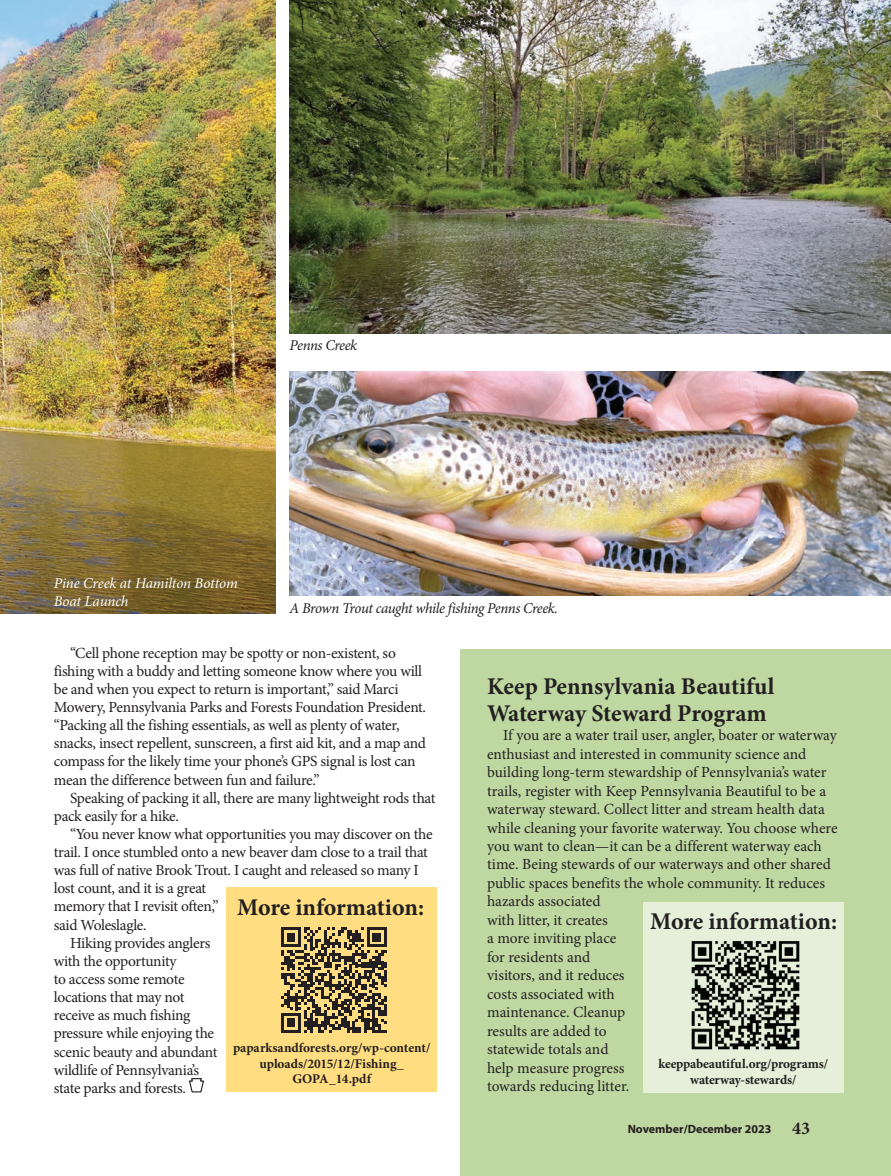
<style>
.page{position:relative;width:891px;height:1176px;background:#fff}
.page>*{position:absolute;margin:0;border:0;box-sizing:border-box;transform-origin:0 0}
.New_subhead{font:700 24px/27px "Minion Pro";color:#231f20}
.t1{font:700 18px "Minion Pro";color:#231f20}
.Magazine_body_text{font:15.45px/18.1px "Minion Pro";letter-spacing:-.015em;color:#231f20}
.t2{font:italic 15px "Minion Pro";letter-spacing:-.035em;color:#231f20}
.t3{font:italic 15px/18px "Minion Pro";letter-spacing:-.01em;color:#fff}
.Magazine_body_text-2{font:700 13.35px/15.5px "Minion Pro";letter-spacing:-.01em;color:#231f20;text-align:center}
.t4{font:700 12px "Myriad Pro";color:#231f20}
</style>
<div class="page">
<div style="left:460px;top:649px;width:431px;height:526px;background:#bfd8a2"></div>
<img style="left:0;top:0;width:275px;height:613px">
<svg style="left:189px;top:1078px;width:15px;height:14px"></svg>
<img style="left:289px;top:0;width:602px;height:334px">
<img style="left:289px;top:371px;width:602px;height:224px">
<div style="left:227px;top:887px;width:210px;height:204px;background:#ffdd80"></div>
<svg style="left:281px;top:927px;width:106px;height:105px"></svg>
<div style="left:643px;top:902px;width:201px;height:190px;background:#e5efd9"></div>
<img style="left:691px;top:941px;width:109px;height:109px">
<p class="t2" style="left:289px;top:334px;width:69px">Penns Creek</p>
<p class="t3" style="left:54px;top:574px;width:186px">Pine Creek at Hamilton Bottom<br>Boat Launch</p>
<p class="t2" style="left:289px;top:598px;width:270px">A Brown Trout caught while fishing Penns Creek.</p>
<p class="Magazine_body_text" style="left:54px;top:643px;width:374px;text-indent:16px">“Cell phone reception may be spotty or non-existent, so fishing with a buddy and letting someone know where you will be and when you expect to return is important,” said Marci Mowery, Pennsylvania Parks and Forests Foundation President. “Packing all the fishing essentials, as well as plenty of water, snacks, insect repellent, sunscreen, a first aid kit, and a map and compass for the likely time your phone’s GPS signal is lost can mean the difference between fun and failure.”</p>
<p class="Magazine_body_text" style="left:54px;top:788px;width:383px;text-indent:16px">Speaking of packing it all, there are many lightweight rods that pack easily for a hike.</p>
<p class="Magazine_body_text" style="left:54px;top:824px;width:380px;text-indent:16px">“You never know what opportunities you may discover on the trail. I once stumbled onto a new beaver dam close to a trail that was full of native Brook Trout. I caught and released so many I lost count, and it is a great<br>memory that I revisit often,”<br>said Woleslagle.</p>
<p class="Magazine_body_text" style="left:54px;top:933px;width:165px;text-indent:16px">Hiking provides anglers with the opportunity<br>to access some remote locations that may not receive as much fishing pressure while enjoying the scenic beauty and abundant wildlife of Pennsylvania’s state parks and forests.</p>
<p class="New_subhead" style="left:237px;top:893px;width:189px">More information:</p>
<p class="Magazine_body_text-2" style="left:233px;top:1039px;width:199px">paparksandforests.org/wp-content/ uploads/2015/12/Fishing_<br>GOPA_14.pdf</p>
<p class="New_subhead" style="left:487px;top:672px;width:289px">Keep Pennsylvania Beautiful<br>Waterway Steward Program</p>
<p class="Magazine_body_text" style="left:487px;top:726px;width:352px;text-indent:16px">If you are a water trail user, angler, boater or waterway enthusiast and interested in community science and building long-term stewardship of Pennsylvania’s water trails, register with Keep Pennsylvania Beautiful to be a waterway steward. Collect litter and stream health data while cleaning your favorite waterway. You choose where you want to clean—it can be a different waterway each time. Being stewards of our waterways and other shared public spaces benefits the whole community. It reduces hazards associated<br>with litter, it creates<br>a more inviting place<br>for residents and<br>visitors, and it reduces<br>costs associated with<br>maintenance. Cleanup<br>results are added to<br>statewide totals and<br>help measure progress<br>towards reducing litter.</p>
<p class="New_subhead" style="left:650px;top:907px;width:189px">More information:</p>
<p class="Magazine_body_text-2" style="left:658px;top:1055px;width:171px">keeppabeautiful.org/programs/ waterway-stewards/</p>
<p class="t4" style="left:628px;top:1120px;width:145px">November/December 2023</p>
<p class="t1" style="left:792px;top:1115px;width:19px">43</p>
</div>
